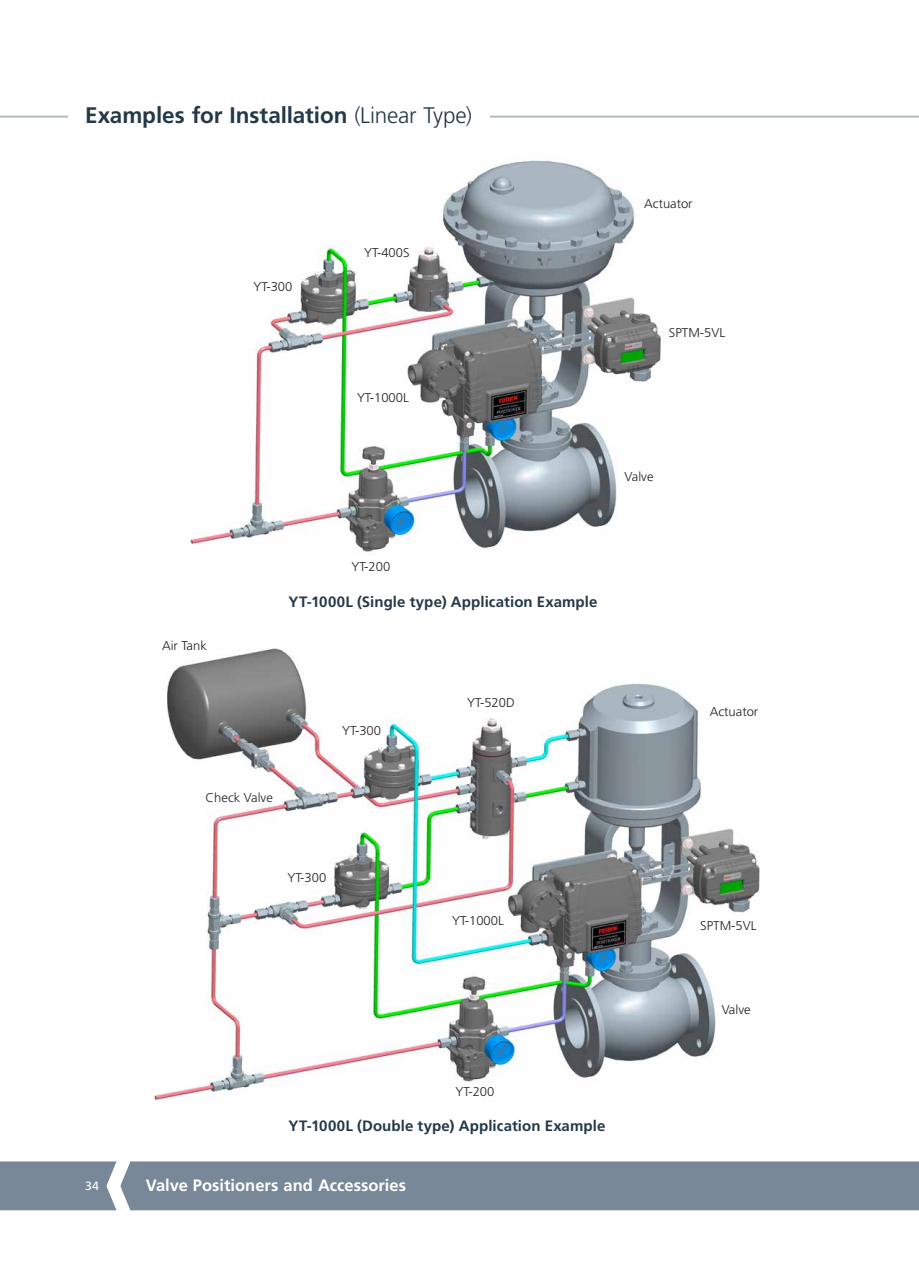
<style>
.page{position:relative;width:919px;height:1263px;background:#fff}
.page>*{position:absolute;margin:0;border:0;box-sizing:border-box;transform-origin:0 0}
.t1{font:700 22.5px "Frutiger LT Std";letter-spacing:-.005em;color:#243948}
.t2{font:700 16.5px "Frutiger LT Std";color:#fff}
.t3{font:700 15px "Frutiger LT Std";letter-spacing:.005em;color:#243948}
.t4{font:300 12.75px "Frutiger LT Std";color:#231f20}
.t5{font:12px "Frutiger LT Std";color:#fff}
.s1{font-weight:300}
</style>
<div class="page">
<hr style="left:0;top:116px;width:918px;height:2px;background:#b2bbc6">
<div style="left:0;top:1161px;width:918px;height:49px;background:#788898"></div>
<img style="left:154px;top:648px;width:606px;height:452px">
<img style="left:190px;top:160px;width:472px;height:392px">
<div style="left:68px;top:106px;width:421px;height:17px;background:#fff"></div>
<h1 class="t1" style="left:85px;top:102px;width:388px">Examples for Installation <span class="s1">(Linear Type)</span></h1>
<p class="t4" style="left:253px;top:280px;width:40px">YT-300</p>
<p class="t4" style="left:364px;top:246px;width:47px">YT-400S</p>
<p class="t4" style="left:357px;top:390px;width:53px">YT-1000L</p>
<p class="t4" style="left:644px;top:197px;width:50px">Actuator</p>
<p class="t4" style="left:668px;top:325px;width:58px">SPTM-5VL</p>
<p class="t4" style="left:624px;top:469px;width:30px">Valve</p>
<p class="t4" style="left:351px;top:559px;width:40px">YT-200</p>
<p class="t4" style="left:162px;top:638px;width:46px">Air Tank</p>
<p class="t3" style="left:288px;top:593px;width:310px">YT-1000L (Single type) Application Example</p>
<p class="t4" style="left:342px;top:723px;width:40px">YT-300</p>
<p class="t4" style="left:467px;top:695px;width:49px">YT-520D</p>
<p class="t4" style="left:206px;top:790px;width:69px">Check Valve</p>
<p class="t4" style="left:287px;top:871px;width:40px">YT-300</p>
<p class="t4" style="left:452px;top:913px;width:53px">YT-1000L</p>
<p class="t4" style="left:455px;top:1084px;width:40px">YT-200</p>
<p class="t3" style="left:288px;top:1117px;width:318px">YT-1000L (Double type) Application Example</p>
<p class="t5" style="left:85px;top:1179px;width:15px">34</p>
<p class="t2" style="left:146px;top:1176px;width:262px">Valve Positioners and Accessories</p>
<p class="t4" style="left:709px;top:705px;width:50px">Actuator</p>
<p class="t4" style="left:700px;top:918px;width:58px">SPTM-5VL</p>
<p class="t4" style="left:721px;top:1002px;width:30px">Valve</p>
</div>
